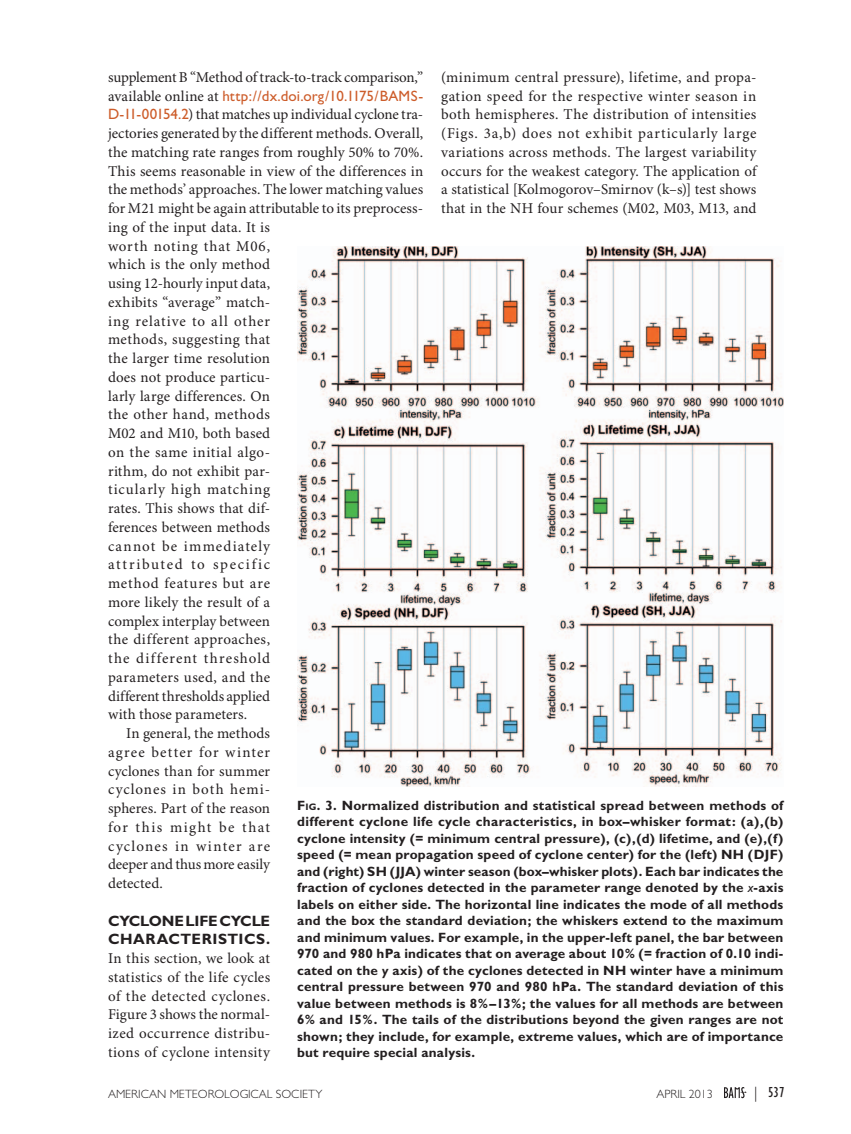
<style>
.page{position:relative;width:851px;height:1134px;background:#fff}
.page>*{position:absolute;margin:0;border:0;box-sizing:border-box;transform-origin:0 0}
.t1{font:15px/18.8px "Minion Pro";letter-spacing:.015em;color:#231f20;text-align:justify}
.t2{font:15px "Minion Pro";letter-spacing:-.01em;color:#231f20}
.t3{font:15px "Gill Sans";letter-spacing:.01em;color:#cd5d2b}
.t4{font:15px "Minion Pro";letter-spacing:.07em;color:#231f20}
.t5{font:15px "Minion Pro";letter-spacing:.075em;color:#231f20}
.t6{font:700 15px/18.8px "Gill Sans";letter-spacing:.02em;color:#231f20}
.t7{font:15px "Minion Pro";letter-spacing:-.005em;color:#231f20}
.t8{font:15px "Minion Pro";letter-spacing:.06em;color:#231f20}
.t9{font:15px "Minion Pro";letter-spacing:.04em;color:#231f20}
.t10{font:15px "Minion Pro";letter-spacing:.055em;color:#231f20}
.t11{font:15px "Minion Pro";letter-spacing:.11em;color:#231f20}
.t12{font:15px "Minion Pro";letter-spacing:.045em;color:#231f20}
.t13{font:15px "Minion Pro";letter-spacing:.05em;color:#231f20}
.t14{font:15px "Minion Pro";letter-spacing:.08em;color:#231f20}
.t15{font:15px "Minion Pro";letter-spacing:.095em;color:#231f20}
.t16{font:condensed 15px "Gill Sans";color:#231f20}
.t17{font:700 13.5px/16.5px "Gill Sans";letter-spacing:.015em;color:#231f20;text-align:justify}
.t18{font:300 12px "Gill Sans";color:#231f20}
.s1{font-family:"Minion Pro";color:#231f20}
.s2{font-family:"Gill Sans";color:#cd5d2b}
.s3{font-style:inherit}
.s4{font-size:9.45px}
.s5{font-weight:400;font-style:italic}
.s6{font-style:italic}
.s7{font-weight:300;font-stretch:normal}
</style>
<div class="page">
<img style="left:297px;top:247px;width:486px;height:539px">
<svg style="left:724px;top:1087px;width:22px;height:11px"></svg>
<p class="t2" style="left:108px;top:68px;width:316px">supplement B “Method of track-to-track comparison,”</p>
<p class="t3" style="left:108px;top:87px;width:316px"><span class="s1">available online at</span> http://dx.doi.org/10.1175/BAMS-</p>
<p class="t2" style="left:108px;top:105px;width:316px"><span class="s2">D-11-00154.2</span>) that matches up individual cyclone tra-</p>
<p class="t1" style="left:108px;top:124px;width:316px">jectories generated by the different methods. Overall,</p>
<p class="t1" style="left:108px;top:143px;width:316px">the matching rate ranges from roughly 50% to 70%.</p>
<p class="t1" style="left:108px;top:162px;width:317px">This seems reasonable in view of the differences in</p>
<p class="t1" style="left:108px;top:181px;width:316px">the methods’ approaches. The lower matching values</p>
<p class="t1" style="left:108px;top:199px;width:316px">for M21 might be again attributable to its preprocess-</p>
<p class="t1" style="left:108px;top:218px;width:163px">ing of the input data. It is</p>
<p class="t13" style="left:108px;top:237px;width:163px">worth noting that M06,</p>
<p class="t1" style="left:108px;top:256px;width:163px">which is the only method</p>
<p class="t7" style="left:108px;top:274px;width:164px">using 12-hourly input data,</p>
<p class="t1" style="left:108px;top:293px;width:163px">exhibits “average” match-</p>
<p class="t8" style="left:108px;top:312px;width:163px">ing relative to all other</p>
<p class="t1" style="left:108px;top:331px;width:163px">methods, suggesting that</p>
<p class="t1" style="left:108px;top:349px;width:163px">the larger time resolution</p>
<p class="t1" style="left:108px;top:368px;width:163px">does not produce particu-</p>
<p class="t1" style="left:108px;top:387px;width:164px">larly large differences. On</p>
<p class="t1" style="left:108px;top:406px;width:164px">the other hand, methods</p>
<p class="t1" style="left:108px;top:424px;width:164px">M02 and M10, both based</p>
<p class="t9" style="left:108px;top:443px;width:163px">on the same initial algo-</p>
<p class="t1" style="left:108px;top:462px;width:163px">rithm, do not exhibit par-</p>
<p class="t10" style="left:108px;top:480px;width:163px">ticularly high matching</p>
<p class="t1" style="left:108px;top:499px;width:163px">rates. This shows that dif-</p>
<p class="t1" style="left:108px;top:518px;width:163px">ferences between methods</p>
<p class="t5" style="left:108px;top:537px;width:163px">cannot be immediately</p>
<p class="t11" style="left:108px;top:555px;width:163px">attributed to specific</p>
<p class="t12" style="left:108px;top:574px;width:163px">method features but are</p>
<p class="t1" style="left:108px;top:593px;width:163px">more likely the result of a</p>
<p class="t1" style="left:108px;top:612px;width:164px">complex interplay between</p>
<p class="t1" style="left:108px;top:631px;width:163px">the different approaches,</p>
<p class="t4" style="left:108px;top:649px;width:163px">the different threshold</p>
<p class="t1" style="left:108px;top:668px;width:163px">parameters used, and the</p>
<p class="t2" style="left:108px;top:687px;width:163px">different thresholds applied</p>
<p class="t1" style="left:108px;top:706px;width:141px">with those parameters.</p>
<p class="t1" style="left:126px;top:724px;width:145px">In general, the methods</p>
<p class="t5" style="left:108px;top:743px;width:163px">agree better for winter</p>
<p class="t1" style="left:108px;top:762px;width:163px">cyclones than for summer</p>
<p class="t4" style="left:108px;top:780px;width:163px">cyclones in both hemi-</p>
<p class="t1" style="left:108px;top:799px;width:163px">spheres. Part of the reason</p>
<p class="t15" style="left:108px;top:818px;width:163px">for this might be that</p>
<p class="t14" style="left:108px;top:837px;width:163px">cyclones in winter are</p>
<p class="t2" style="left:108px;top:855px;width:163px">deeper and thus more easily</p>
<p class="t1" style="left:108px;top:874px;width:56px">detected.</p>
<p class="t6" style="left:108px;top:911px;width:164px">CYCLONE LIF E CYCLE<br>CHARACTERI STI CS.</p>
<p class="t1" style="left:108px;top:949px;width:164px">In this section, we look at statistics of the life cycles of the detected cyclones.<br>Figure 3 shows the normal&shy;ized occurrence distribu&shy;tions of cyclone intensity</p>
<p class="t1" style="left:441px;top:68px;width:317px">(minimum central pressure), lifetime, and propa&shy;gation speed for the respective winter season in both hemispheres. The distribution of intensities (Figs. 3a,b) does not exhibit particularly large variations across methods. The largest variability occurs for the weakest category. The application of a statistical [Kolmogorov–Smirnov (k–s)] test shows that in the NH four schemes (M02, M03, M13, and</p>
<p class="t17" style="left:297px;top:797px;width:488px"><span class="s3">F</span><span class="s4">ig</span><span class="s3">.</span> 3. Normalized distribution and statistical spread between methods of different cyclone life cycle characteristics, in box–whisker format: (a),(b) cyclone intensity (= minimum central pressure), (c),(d) lifetime, and (e),(f) speed (= mean propagation speed of cyclone center) for the (left) NH (DJF) and (right) SH (JJA) winter season (box–whisker plots). Each bar indicates the fraction of cyclones detected in the parameter range denoted by the <span class="s5">x</span>-axis labels on either side. The horizontal line indicates the mode of all methods and the box the standard deviation; the whiskers extend to the maximum and minimum values. For example, in the upper-left panel, the bar between 970 and 980 hPa indicates that on average about 10% (= fraction of 0.10 indi&shy;cated on the <span class="s6">y</span> axis) of the cyclones detected in NH winter have a minimum central pressure between 970 and 980 hPa. The standard deviation of this value between methods is 8%–13%; the values for all methods are between 6% and 15%. The tails of the distributions beyond the given ranges are not shown; they include, for example, extreme values, which are of importance but require special analysis.</p>
<p class="t18" style="left:108px;top:1087px;width:216px">AMERI CAN METEOROLOGICAL SOCIETY</p>
<p class="t18" style="left:656px;top:1087px;width:58px">april 2013</p>
<p class="t16" style="left:754px;top:1084px;width:32px"><span class="s7">|</span> 537</p>
</div>
